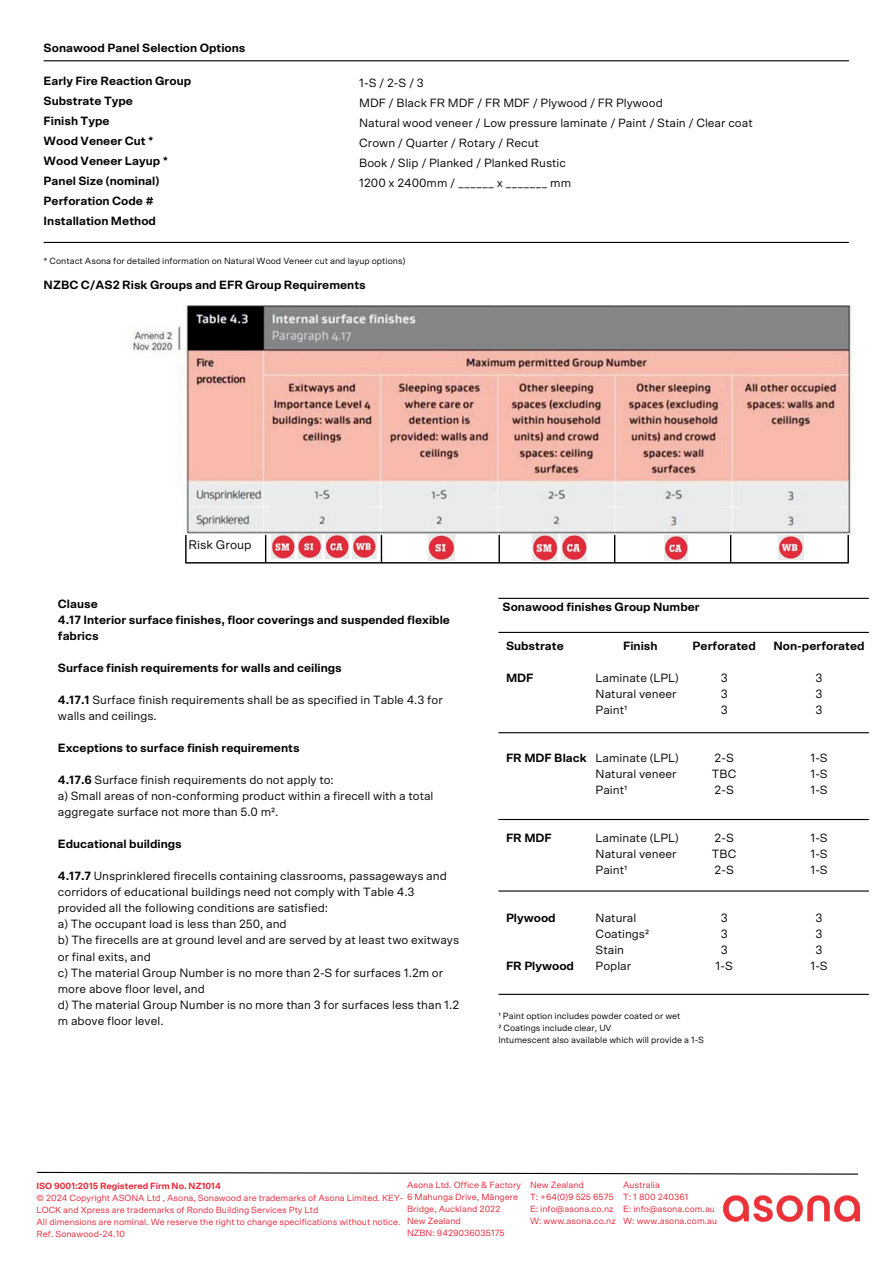
<style>
.page{position:relative;width:894px;height:1264px;background:#fff}
.page>*{position:absolute;margin:0;border:0;box-sizing:border-box;transform-origin:0 0}
.t1{font:12.45px "Scto Grotesk A";color:#000}
.t2{font:12px/16px "Scto Grotesk A";color:#000}
.t3{font:700 12px/20px "Scto Grotesk A";color:#000}
.t4{font:9px/12px "Scto Grotesk A";color:#e82234}
.t5{font:9px/12px "Scto Grotesk A";color:#000}
.t6{font:700 9px "Scto Grotesk A";color:#e82234}
.s1{font-weight:700}
</style>
<div class="page">
<svg style="left:36px;top:1171px;width:822px;height:4px"></svg>
<hr style="left:44px;top:60px;width:804px;height:1px;background:#000">
<hr style="left:44px;top:242px;width:804px;height:1px;background:#000">
<hr style="left:185px;top:421px;width:1px;height:141px;background:#000">
<hr style="left:265px;top:421px;width:1px;height:141px;background:#000">
<hr style="left:380px;top:421px;width:2px;height:141px;background:#000">
<hr style="left:498px;top:421px;width:2px;height:141px;background:#000">
<hr style="left:614px;top:421px;width:1px;height:141px;background:#000">
<hr style="left:729px;top:421px;width:2px;height:141px;background:#000">
<hr style="left:847px;top:421px;width:1px;height:141px;background:#000">
<hr style="left:185px;top:562px;width:663px;height:1px;background:#000">
<img style="left:133px;top:305px;width:720px;height:229px">
<img style="left:272px;top:534px;width:104px;height:25px">
<img style="left:428px;top:534px;width:26px;height:26px">
<img style="left:532px;top:534px;width:54px;height:26px">
<img style="left:664px;top:536px;width:23px;height:24px">
<img style="left:778px;top:535px;width:25px;height:25px">
<hr style="left:498px;top:598px;width:370px;height:1px;background:#000">
<hr style="left:498px;top:632px;width:370px;height:1px;background:#000">
<hr style="left:498px;top:993px;width:370px;height:1px;background:#000">
<hr style="left:498px;top:732px;width:370px;height:1px;background:#000">
<hr style="left:498px;top:819px;width:370px;height:1px;background:#000">
<hr style="left:498px;top:890px;width:370px;height:1px;background:#000">
<img style="left:723px;top:1195px;width:138px;height:28px">
<p class="t3" style="left:44px;top:38px;width:203px">Sonawood Panel Selection Options</p>
<p class="t3" style="left:44px;top:71px;width:149px">Early Fire Reaction Group<br>Substrate Type<br>Finish Type<br>Wood Veneer Cut *<br>Wood Veneer Layup *<br>Panel Size (nominal)<br>Perforation Code #<br>Installation Method</p>
<p class="t2" style="left:359px;top:73px;width:395px;line-height:20px">1-S / 2-S / 3<br>MDF / Black FR MDF / FR MDF / Plywood / FR Plywood<br>Natural wood veneer / Low pressure laminate / Paint / Stain / Clear coat Crown / Quarter / Rotary / Recut<br>Book / Slip / Planked / Planked Rustic<br>1200 x 2400mm / ______ x _______ mm</p>
<p class="t5" style="left:44px;top:255px;width:363px">* Contact Asona for detailed information on Natural Wood Veneer cut and layup options)</p>
<p class="t3" style="left:44px;top:275px;width:323px">NZBC C/AS2 Risk Groups and EFR Group Requirements</p>
<p class="t1" style="left:188px;top:537px;width:65px">Risk Group</p>
<p class="t3" style="left:58px;top:595px;width:393px;line-height:16px">Clause<br>4.17 Interior surface finishes, floor coverings and suspended flexible fabrics</p>
<p class="t3" style="left:58px;top:658px;width:285px">Surface finish requirements for walls and ceilings</p>
<p class="t2" style="left:58px;top:692px;width:386px"><span class="s1">4.17.1</span> Surface finish requirements shall be as specified in Table 4.3 for walls and ceilings.</p>
<p class="t3" style="left:58px;top:738px;width:243px">Exceptions to surface finish requirements</p>
<p class="t2" style="left:58px;top:772px;width:377px"><span class="s1">4.17.6</span> Surface finish requirements do not apply to:<br>a) Small areas of non-conforming product within a firecell with a total aggregate surface not more than 5.0 m².</p>
<p class="t3" style="left:58px;top:834px;width:125px">Educational buildings</p>
<p class="t2" style="left:58px;top:868px;width:402px"><span class="s1">4.17.7</span> Unsprinklered firecells containing classrooms, passageways and corridors of educational buildings need not comply with Table 4.3 provided all the following conditions are satisfied:<br>a) The occupant load is less than 250, and<br>b) The firecells are at ground level and are served by at least two exitways or final exits, and<br>c) The material Group Number is no more than 2-S for surfaces 1.2m or more above floor level, and<br>d) The material Group Number is no more than 3 for surfaces less than 1.2 m above floor level.</p>
<p class="t3" style="left:502px;top:597px;width:199px">Sonawood finishes Group Number</p>
<p class="t3" style="left:506px;top:635px;width:59px">Substrate</p>
<p class="t3" style="left:506px;top:667px;width:29px">MDF</p>
<p class="t3" style="left:692px;top:635px;width:65px">Perforated</p>
<p class="t2" style="left:720px;top:669px;width:9px;text-align:justify">3<br>3<br>3</p>
<p class="t2" style="left:711px;top:749px;width:26px">2-S<br>TBC<br>2-S</p>
<p class="t2" style="left:711px;top:829px;width:26px">2-S<br>TBC<br>2-S</p>
<p class="t2" style="left:715px;top:909px;width:19px;text-align:center">3<br>3<br>3<br>1-S</p>
<p class="t3" style="left:623px;top:635px;width:36px">Finish</p>
<p class="t2" style="left:595px;top:669px;width:85px">Laminate (LPL)<br>Natural veneer<br>Paint¹</p>
<p class="t2" style="left:595px;top:749px;width:85px">Laminate (LPL)<br>Natural veneer<br>Paint¹</p>
<p class="t2" style="left:595px;top:829px;width:85px">Laminate (LPL)<br>Natural veneer<br>Paint¹</p>
<p class="t2" style="left:595px;top:909px;width:55px">Natural<br>Coatings²<br>Stain<br>Poplar</p>
<p class="t3" style="left:506px;top:747px;width:82px">FR MDF Black</p>
<p class="t3" style="left:506px;top:827px;width:47px">FR MDF</p>
<p class="t3" style="left:506px;top:907px;width:51px">Plywood</p>
<p class="t3" style="left:506px;top:955px;width:70px">FR Plywood</p>
<p class="t5" style="left:498px;top:1009px;width:207px">¹ Paint option includes powder coated or wet<br>² Coatings include clear, UV<br>Intumescent also available which will provide a 1-S</p>
<p class="t3" style="left:773px;top:635px;width:93px">Non-perforated</p>
<p class="t2" style="left:815px;top:669px;width:9px;text-align:justify">3<br>3<br>3</p>
<p class="t2" style="left:810px;top:749px;width:19px;text-align:justify">1-S 1-S 1-S</p>
<p class="t2" style="left:810px;top:829px;width:19px;text-align:justify">1-S 1-S 1-S</p>
<p class="t2" style="left:810px;top:909px;width:19px;text-align:center">3<br>3<br>3<br>1-S</p>
<p class="t4" style="left:407px;top:1178px;width:115px">Asona Ltd. Office &amp; Factory<br>6 Mahunga Drive, Māngere<br>Bridge, Auckland 2022<br>New Zealand<br>NZBN: 9429036035175</p>
<p class="t4" style="left:530px;top:1178px;width:87px">New Zealand<br>T: +64(0)9 525 6575<br>E: info@asona.co.nz<br>W: www.asona.co.nz</p>
<p class="t4" style="left:623px;top:1178px;width:96px">Australia<br>T: 1 800 240361<br>E: info@asona.com.au<br>W: www.asona.com.au</p>
<p class="t6" style="left:36px;top:1180px;width:186px">ISO 9001:2015 Registered Firm No. NZ1014</p>
<p class="t4" style="left:36px;top:1191px;width:368px">© 2024 Copyright ASONA Ltd , Asona, Sonawood are trademarks of Asona Limited. KEY-LOCK and Xpress are trademarks of Rondo Building Services Pty Ltd<br>All dimensions are nominal. We reserve the right to change specifications without notice.<br>Ref. Sonawood-24.10</p>
</div>
